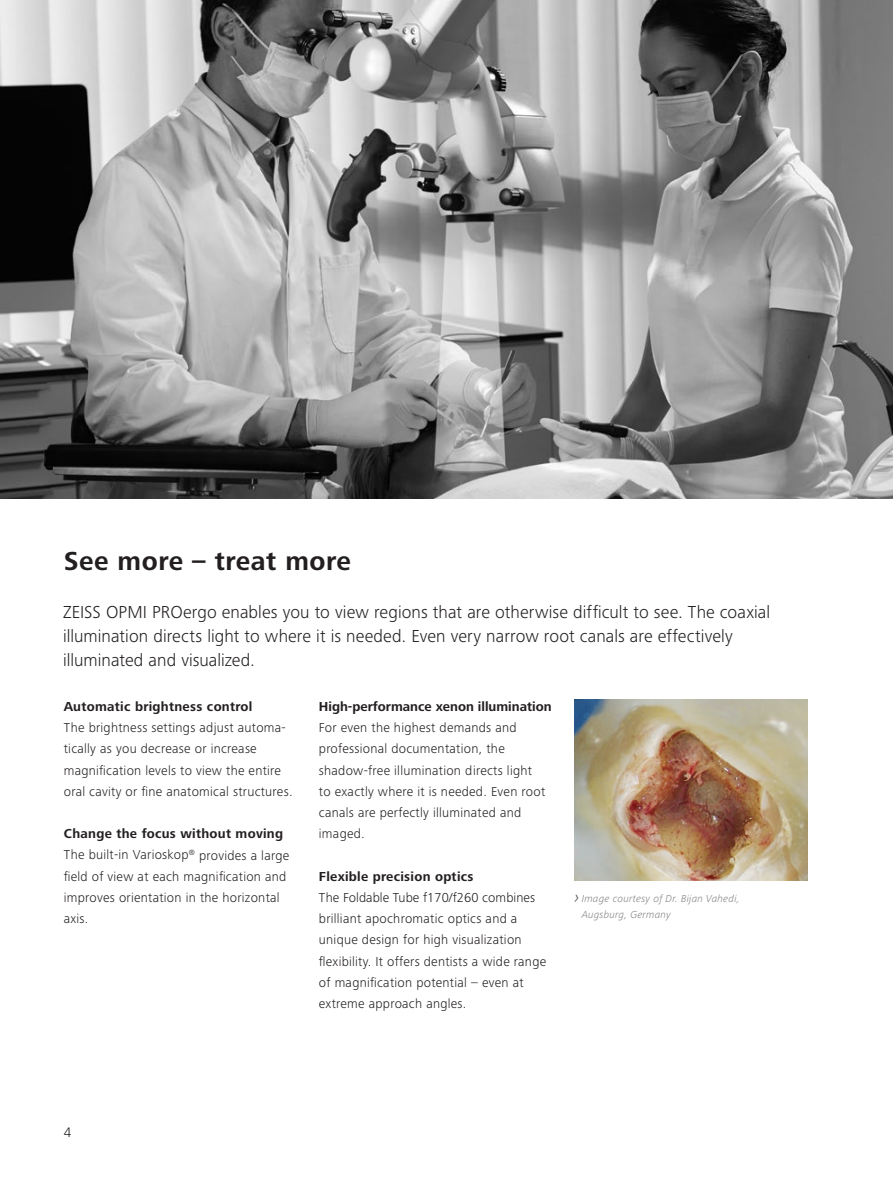
<style>
.page{position:relative;width:893px;height:1178px;background:#fff}
.page>*{position:absolute;margin:0;border:0;box-sizing:border-box;transform-origin:0 0}
.t1{font:700 27px "Zeiss Frutiger Next Pro";letter-spacing:.02em;color:#231f20}
.t2{font:300 18px/24px "Zeiss Frutiger Next Pro";color:#231f20}
.t3{font:300 14.25px "Zeiss Frutiger Next Pro";color:#231f20}
.t4{font:300 13.5px/21.1px "Zeiss Frutiger Next Pro";letter-spacing:.02em;color:#231f20}
.t5{font:700 13.5px "Zeiss Frutiger Next Pro";letter-spacing:.02em;color:#231f20}
.t6{font:700 13.5px "Zeiss Frutiger Next Pro";color:#231f20}
.t7{font:italic 300 10.5px/16.5px "Zeiss Frutiger Next Pro";letter-spacing:.02em;color:#808285}
.s1{font-weight:700}
</style>
<div class="page">
<img style="left:574px;top:699px;width:234px;height:182px">
<svg style="left:574px;top:895px;width:4px;height:7px"></svg>
<img style="left:0;top:0;width:893px;height:499px">
<h1 class="t1" style="left:64px;top:546px;width:289px">See more – treat more</h1>
<h2 class="t2" style="left:63px;top:600px;width:709px">ZEISS OPMI PROergo enables you to view regions that are otherwise difficult to see. The coaxial illumination directs light to where it is needed. Even very narrow root canals are effectively illuminated and visualized.</h2>
<p class="t5" style="left:64px;top:699px;width:190px">Automatic brightness control</p>
<p class="t4" style="left:64px;top:717px;width:230px">The brightness settings adjust automa&shy;tically as you decrease or increase magnification levels to view the entire oral cavity or fine anatomical structures.</p>
<p class="t4" style="left:64px;top:823px;width:227px"><span class="s1">Change the focus without moving<br></span>The built-in Varioskop<sup>®</sup> provides a large field of view at each magnification and improves orientation in the horizontal axis.</p>
<p class="t6" style="left:319px;top:699px;width:234px">High-performance xenon illumination</p>
<p class="t4" style="left:319px;top:717px;width:228px">For even the highest demands and professional documentation, the shadow-free illumination directs light to exactly where it is needed. Even root canals are perfectly illuminated and imaged.</p>
<p class="t5" style="left:319px;top:868px;width:156px">Flexible precision optics</p>
<p class="t4" style="left:319px;top:887px;width:229px">The Foldable Tube f170/f260 combines brilliant apochromatic optics and a unique design for high visualization flexibility. It offers dentists a wide range of magnification potential – even at extreme approach angles.</p>
<p class="t7" style="left:582px;top:890px;width:159px">Image courtesy of Dr. Bijan Vahedi,<br>Augsburg, Germany</p>
<p class="t3" style="left:64px;top:1124px;width:9px">4</p>
</div>
